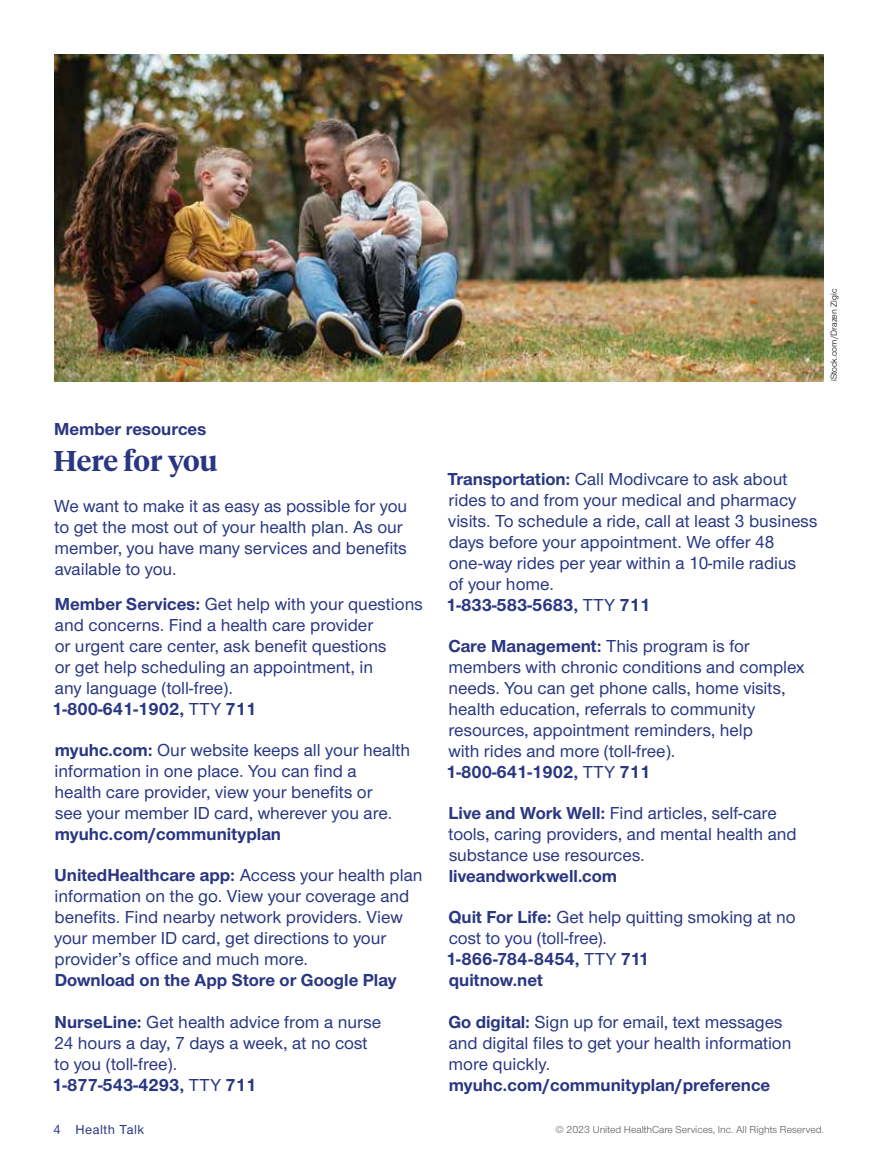
<style>
.page{position:relative;width:878px;height:1161px;background:#fff}
.page>*{position:absolute;margin:0;border:0;box-sizing:border-box;transform-origin:0 0}
.Summary_allnested_2_or_3_column_AMC{font:600 28.5px "UHC Serif Headline";color:#293682}
.Summary_allnested_2_or_3_column_AMC-2{font:500 18px/21px "UHC Sans";color:#293682}
.Sans_no_indent_AMC{font:500 18px/21px "UHC Sans";color:#293682}
.t1{font:700 18px "UHC Sans";color:#293682}
.t2{font:500 13.5px "UHC Sans";letter-spacing:.04em;color:#293682}
.Legal_language_AMC{font:10.5px "UHC Sans";color:#58595b}
.Legal_language_AMC-2{font:9px "UHC Sans";color:#000}
.s1{font-weight:700}
</style>
<div class="page">
<img style="left:54px;top:54px;width:770px;height:327px">
<p class="t1" style="left:54px;top:417px;width:154px">Member resources</p>
<p class="Summary_allnested_2_or_3_column_AMC" style="left:54px;top:441px;width:166px">Here for you</p>
<p class="Sans_no_indent_AMC" style="left:54px;top:495px;width:354px">We want to make it as easy as possible for you to get the most out of your health plan. As our member, you have many services and benefits available to you.</p>
<p class="Summary_allnested_2_or_3_column_AMC-2" style="left:52px;top:593px;width:372px"><span class="s1">Member Services:</span> Get help with your questions and concerns. Find a health care provider<br>or urgent care center, ask benefit questions<br>or get help scheduling an appointment, in<br>any language (toll-free).<br><span class="s1">1-800-641-1902,</span> TTY <span class="s1">711</span></p>
<p class="Summary_allnested_2_or_3_column_AMC-2" style="left:55px;top:739px;width:357px"><span class="s1">myuhc.com:</span> Our website keeps all your health information in one place. You can find a<br>health care provider, view your benefits or<br>see your member ID card, wherever you are. <span class="s1">myuhc.com/communityplan</span></p>
<p class="Summary_allnested_2_or_3_column_AMC-2" style="left:54px;top:864px;width:370px"><span class="s1">UnitedHealthcare app:</span> Access your health plan information on the go. View your coverage and benefits. Find nearby network providers. View your member ID card, get directions to your provider’s office and much more.<br><span class="s1">Download on the App Store or Google Play</span></p>
<p class="Summary_allnested_2_or_3_column_AMC-2" style="left:52px;top:1010px;width:330px"><span class="s1">NurseLine:</span> Get health advice from a nurse<br>24 hours a day, 7 days a week, at no cost to you (toll-free).<br><span class="s1">1-877-543-4293,</span> TTY <span class="s1">711</span></p>
<p class="Legal_language_AMC-2" style="left:827px;top:381px;width:94px;rotate:-90deg">iStock.com/Drazen Zigic</p>
<p class="Summary_allnested_2_or_3_column_AMC-2" style="left:446px;top:467px;width:373px"><span class="s1">Transportation:</span> Call Modivcare to ask about rides to and from your medical and pharmacy visits. To schedule a ride, call at least 3 business days before your appointment. We offer 48 one-way rides per year within a 10-mile radius<br>of your home.<br><span class="s1">1-833-583-5683,</span> TTY <span class="s1">711</span></p>
<p class="Summary_allnested_2_or_3_column_AMC-2" style="left:446px;top:635px;width:360px"><span class="s1">Care Management:</span> This program is for members with chronic conditions and complex needs. You can get phone calls, home visits, health education, referrals to community resources, appointment reminders, help<br>with rides and more (toll-free).<br><span class="s1">1-800-641-1902,</span> TTY <span class="s1">711</span></p>
<p class="Summary_allnested_2_or_3_column_AMC-2" style="left:448px;top:802px;width:349px"><span class="s1">Live and Work Well:</span> Find articles, self-care tools, caring providers, and mental health and substance use resources. <span class="s1">liveandworkwell.com</span></p>
<p class="Summary_allnested_2_or_3_column_AMC-2" style="left:446px;top:906px;width:351px"><span class="s1">Quit For Life:</span> Get help quitting smoking at no cost to you (toll-free).<br><span class="s1">1-866-784-8454,</span> TTY <span class="s1">711<br>quitnow.net</span></p>
<p class="Summary_allnested_2_or_3_column_AMC-2" style="left:448px;top:1010px;width:344px"><span class="s1">Go digital:</span> Sign up for email, text messages and digital files to get your health information more quickly. <span class="s1">myuhc.com/communityplan/preference</span></p>
<p class="t2" style="left:54px;top:1120px;width:92px">4 Health Talk</p>
<p class="Legal_language_AMC" style="left:555px;top:1122px;width:270px">© 2023 United HealthCare Services, Inc. All Rights Reserved.</p>
</div>
